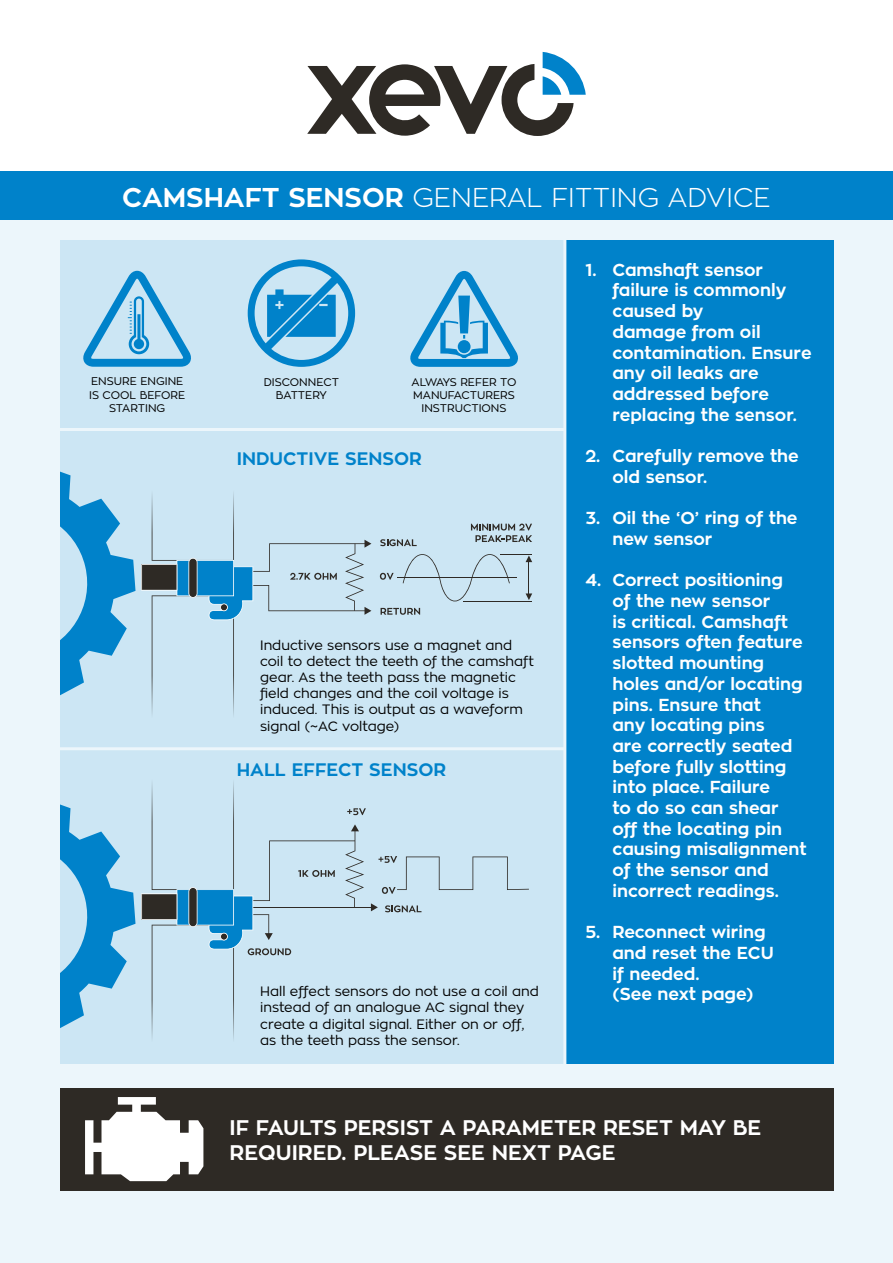
<style>
.page{position:relative;width:893px;height:1263px;background:#fff}
.page>*{position:absolute;margin:0;border:0;box-sizing:border-box;transform-origin:0 0}
.t1{font:300 27px "Zona Pro";color:#fff}
.t2{font:700 21px/25.2px "Zona Pro";color:#fff}
.t3{font:700 18px "Zona Pro";color:#0082ca}
.t4{font:700 17.25px/20.7px "Zona Pro";color:#fff}
.t5{font:13.5px/16.2px "Zona Pro";color:#000}
.t6{font:11.1px/13.2px "Zona Pro";color:#000;text-align:center}
.s1{font-weight:700}
.s2{font-family:"Helvetica Neue"}
</style>
<div class="page">
<div style="left:0;top:219px;width:893px;height:1044px;background:#ecf6fb"></div>
<div style="left:60px;top:240px;width:773px;height:825px;background:#cce6f4"></div>
<div style="left:0;top:171px;width:893px;height:49px;background:#0082ca"></div>
<div style="left:564px;top:240px;width:269px;height:825px;background:#0082ca"></div>
<svg style="left:307px;top:52px;width:279px;height:84px"></svg>
<div style="left:60px;top:1087px;width:773px;height:104px;background:#2e2a25"></div>
<svg style="left:85px;top:1097px;width:118px;height:84px"></svg>
<hr style="left:397px;top:577px;width:120px;height:1px;background:#2e2a25">
<svg style="left:403px;top:554px;width:107px;height:47px"></svg>
<hr style="left:463px;top:601px;width:69px;height:1px;background:#2e2a25">
<hr style="left:501px;top:554px;width:31px;height:1px;background:#2e2a25">
<svg style="left:381px;top:608px;width:39px;height:7px"></svg>
<svg style="left:380px;top:539px;width:37px;height:7px"></svg>
<svg style="left:471px;top:524px;width:61px;height:18px"></svg>
<svg style="left:380px;top:573px;width:14px;height:7px"></svg>
<svg style="left:60px;top:471px;width:311px;height:225px"></svg>
<svg style="left:60px;top:804px;width:469px;height:261px"></svg>
<div style="left:132px;top:675px;width:115px;height:43px;background:#cce6f4"></div>
<div style="left:132px;top:489px;width:115px;height:43px;background:#cce6f4"></div>
<div style="left:132px;top:999px;width:115px;height:43px;background:#cce6f4"></div>
<div style="left:132px;top:778px;width:115px;height:43px;background:#cce6f4"></div>
<div style="left:132px;top:429px;width:115px;height:60px;background:#cce6f4"></div>
<div style="left:132px;top:1042px;width:115px;height:23px;background:#cce6f4"></div>
<svg style="left:83px;top:271px;width:108px;height:96px"></svg>
<svg style="left:410px;top:271px;width:108px;height:96px"></svg>
<svg style="left:248px;top:259px;width:107px;height:108px"></svg>
<hr style="left:44px;top:428px;width:520px;height:3px;background:#ecf6fb">
<hr style="left:44px;top:747px;width:520px;height:3px;background:#ecf6fb">
<hr style="left:563px;top:232px;width:3px;height:848px;background:#ecf6fb">
<div style="left:0;top:1065px;width:893px;height:23px;background:#ecf6fb"></div>
<hr style="left:529px;top:561px;width:1px;height:34px;background:#2e2a25">
<svg style="left:526px;top:555px;width:6px;height:7px"></svg>
<svg style="left:526px;top:593px;width:6px;height:7px"></svg>
<h1 class="t1" style="left:122px;top:180px;width:650px"><span class="s1">CAMSHAFT SENSOR</span> GENERAL FITTING ADVICE</h1>
<p class="t6" style="left:89px;top:375px;width:98px">ENSURE ENGINE<br>IS COOL BEFORE<br>STARTING</p>
<p class="t6" style="left:264px;top:375px;width:77px">DISCONNECT<br>BATTERY</p>
<p class="t6" style="left:412px;top:375px;width:107px">ALWAYS REFER TO<br>MANUFACTURERS<br>INSTRUCTIONS</p>
<p class="t3" style="left:237px;top:446px;width:187px">INDUCTIVE SENSOR</p>
<p class="t5" style="left:260px;top:636px;width:275px">Inductive sensors use a magnet and coil to detect the teeth of the camshaft gear. As the teeth pass the magnetic field changes and the coil voltage is induced. This is output as a waveform signal (<span class="s2">~</span>AC voltage)</p>
<p class="t3" style="left:237px;top:758px;width:211px">HALL EFFECT SENSOR</p>
<p class="t5" style="left:260px;top:983px;width:280px">Hall effect sensors do not use a coil and instead of an analogue AC signal they create a digital signal. Either on or off, as the teeth pass the sensor.</p>
<p class="t4" style="left:612px;top:259px;width:201px;text-indent:-27px">1. Camshaft sensor failure is commonly caused by<br>damage from oil contamination. Ensure any oil leaks are addressed before replacing the sensor.</p>
<p class="t4" style="left:612px;top:446px;width:188px;text-indent:-27px">2. Carefully remove the old sensor.</p>
<p class="t4" style="left:612px;top:508px;width:187px;text-indent:-27px">3. Oil the ‘O’ ring of the new sensor</p>
<p class="t4" style="left:612px;top:570px;width:196px;text-indent:-27px">4. Correct positioning<br>of the new sensor<br>is critical. Camshaft sensors often feature slotted mounting holes and/or locating pins. Ensure that<br>any locating pins<br>are correctly seated before fully slotting into place. Failure<br>to do so can shear off the locating pin causing misalignment of the sensor and incorrect readings.</p>
<p class="t4" style="left:612px;top:922px;width:163px;text-indent:-27px">5. Reconnect wiring and reset the ECU if needed.<br>(See next page)</p>
<p class="t2" style="left:230px;top:1115px;width:533px">IF FAULTS PERSIST A PARAMETER RESET MAY BE<br>REQUIRED. PLEASE SEE NEXT PAGE</p>
</div>
